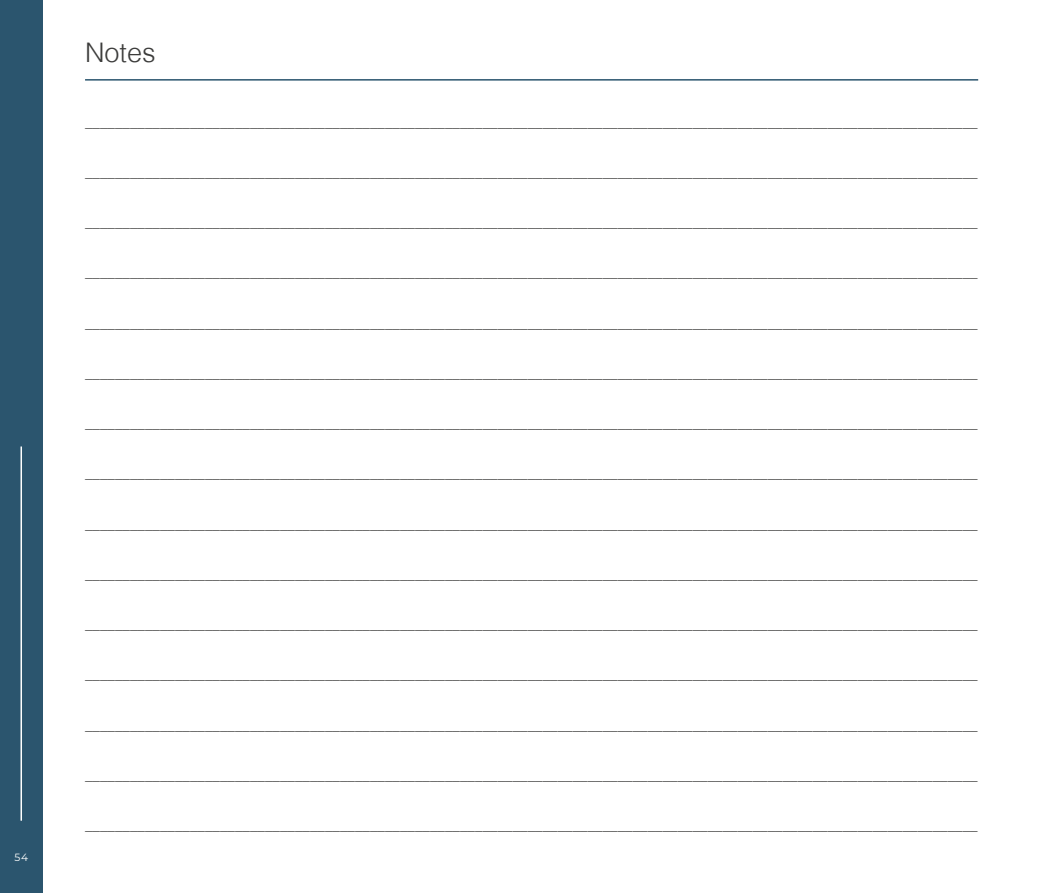
<style>
.page{position:relative;width:1042px;height:893px;background:#fff}
.page>*{position:absolute;margin:0;border:0;box-sizing:border-box;transform-origin:0 0}
.t1{font:300 27px "Helvetica";color:#3c3c3b}
.t2{font:300 15px "Helvetica";color:#3c3c3b}
.t3{font:10.5px "Montserrat";color:#fff}
</style>
<div class="page">
<hr style="left:85px;top:79px;width:893px;height:2px;background:#2b556e">
<div style="left:0;top:0;width:43px;height:893px;background:#2b556e"></div>
<hr style="left:21px;top:446px;width:1px;height:375px;background:#fff">
<p class="t3" style="left:15px;top:850px;width:15px">54</p>
<h1 class="t1" style="left:85px;top:31px;width:72px">Notes</h1>
<p class="t2" style="left:85px;top:109px;width:894px">_______________________________________________________________________________________________________________________</p>
<p class="t2" style="left:85px;top:160px;width:894px">_______________________________________________________________________________________________________________________</p>
<p class="t2" style="left:85px;top:210px;width:894px">_______________________________________________________________________________________________________________________</p>
<p class="t2" style="left:85px;top:260px;width:894px">_______________________________________________________________________________________________________________________</p>
<p class="t2" style="left:85px;top:310px;width:894px">_______________________________________________________________________________________________________________________</p>
<p class="t2" style="left:85px;top:361px;width:894px">_______________________________________________________________________________________________________________________</p>
<p class="t2" style="left:85px;top:411px;width:894px">_______________________________________________________________________________________________________________________</p>
<p class="t2" style="left:85px;top:461px;width:894px">_______________________________________________________________________________________________________________________</p>
<p class="t2" style="left:85px;top:511px;width:894px">_______________________________________________________________________________________________________________________</p>
<p class="t2" style="left:85px;top:562px;width:894px">_______________________________________________________________________________________________________________________</p>
<p class="t2" style="left:85px;top:612px;width:894px">_______________________________________________________________________________________________________________________</p>
<p class="t2" style="left:85px;top:662px;width:894px">_______________________________________________________________________________________________________________________</p>
<p class="t2" style="left:85px;top:712px;width:894px">_______________________________________________________________________________________________________________________</p>
<p class="t2" style="left:85px;top:763px;width:894px">_______________________________________________________________________________________________________________________</p>
<p class="t2" style="left:85px;top:813px;width:894px">_______________________________________________________________________________________________________________________</p>
</div>
